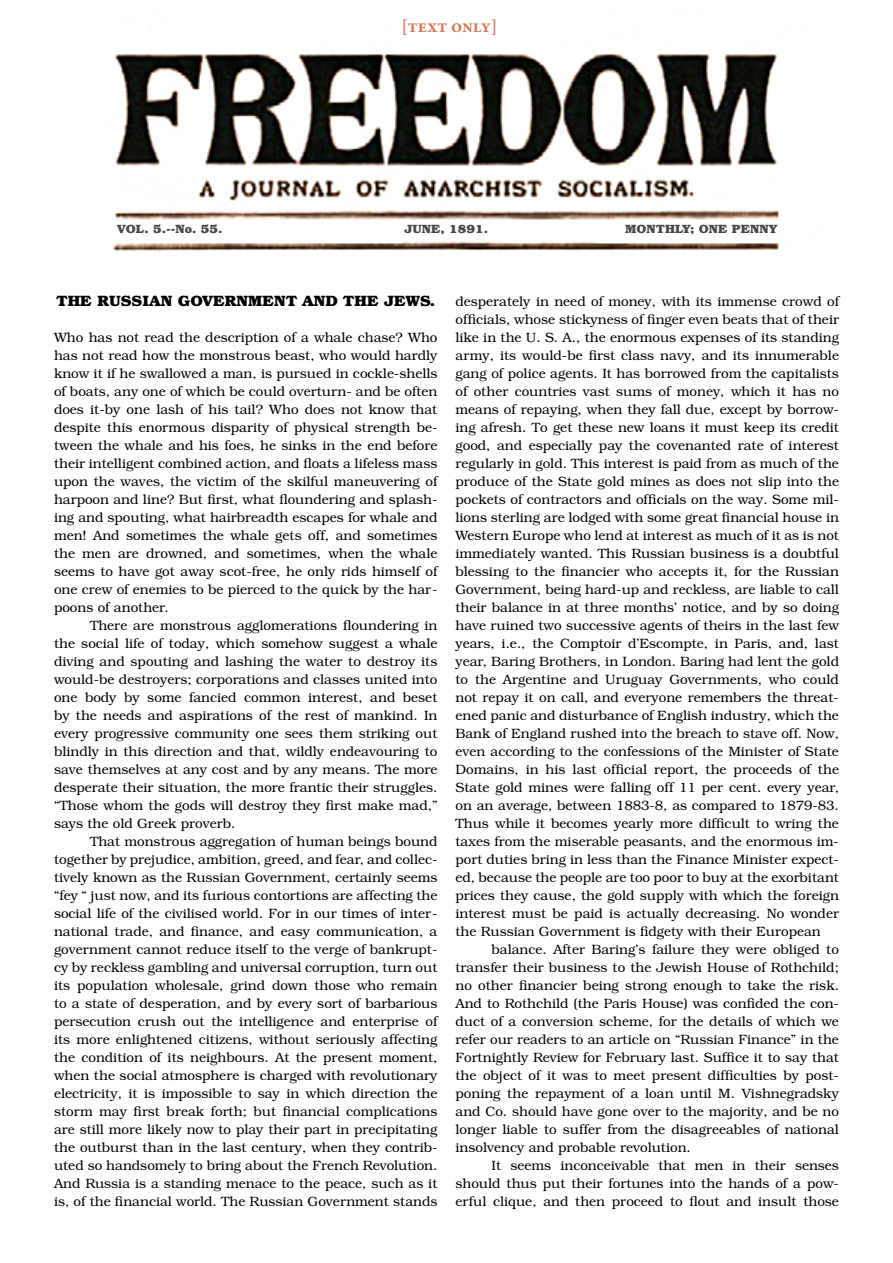
<style>
.page{position:relative;width:893px;height:1263px;background:#fff}
.page>*{position:absolute;margin:0;border:0;box-sizing:border-box;transform-origin:0 0}
.t1{font:700 18px "Minion Pro";color:#d57b5a}
.t2{font:700 15px "Bookman Std";color:#000}
.t3{font:300 13.5px/18px "Bookman Std";color:#000;text-align:justify}
.t4{font:700 12px "Bookman Std";color:#48484a}
</style>
<div class="page">
<img style="left:112px;top:53px;width:667px;height:199px">
<h1 class="t1" style="left:402px;top:13px;width:97px">[text only]</h1>
<p class="t4" style="left:117px;top:222px;width:107px">VOL. 5.--No. 55.</p>
<p class="t4" style="left:404px;top:222px;width:85px">JUNE, 1891.</p>
<p class="t4" style="left:625px;top:222px;width:154px">MONTHLY; ONE PENNY</p>
<p class="t2" style="left:56px;top:291px;width:381px">THE RUSSIAN GOVERNMENT AND THE JEWS.</p>
<p class="t3" style="left:54px;top:329px;width:385px">Who has not read the description of a whale chase? Who has not read how the monstrous beast, who would hardly know it if he swallowed a man, is pursued in cockle-shells of boats, any one of which be could overturn- and be often does it-by one lash of his tail? Who does not know that despite this enormous disparity of physical strength be&shy;tween the whale and his foes, he sinks in the end before their intelligent combined action, and floats a lifeless mass upon the waves, the victim of the skilful maneuvering of harpoon and line? But first, what floundering and splash&shy;ing and spouting, what hairbreadth escapes for whale and men! And sometimes the whale gets off, and sometimes the men are drowned, and sometimes, when the whale seems to have got away scot-free, he only rids himself of one crew of enemies to be pierced to the quick by the har&shy;poons of another.</p>
<p class="t3" style="left:54px;top:616px;width:385px;text-indent:36px">There are monstrous agglomerations floundering in the social life of today, which somehow suggest a whale diving and spouting and lashing the water to destroy its would-be destroyers; corporations and classes united into one body by some fancied common interest, and beset by the needs and aspirations of the rest of mankind. In every progressive community one sees them striking out blindly in this direction and that, wildly endeavouring to save themselves at any cost and by any means. The more desperate their situation, the more frantic their struggles. “Those whom the gods will destroy they first make mad,” says the old Greek proverb.</p>
<p class="t3" style="left:54px;top:832px;width:385px;text-indent:36px">That monstrous aggregation of human beings bound together by prejudice, ambition, greed, and fear, and collec&shy;tively known as the Russian Government, certainly seems “fey “ just now, and its furious contortions are affecting the social life of the civilised world. For in our times of inter&shy;national trade, and finance, and easy communication, a government cannot reduce itself to the verge of bankrupt&shy;cy by reckless gambling and universal corruption, turn out its population wholesale, grind down those who remain to a state of desperation, and by every sort of barbarious persecution crush out the intelligence and enterprise of its more enlightened citizens, without seriously affecting the condition of its neighbours. At the present moment, when the social atmosphere is charged with revolutionary electricity, it is impossible to say in which direction the storm may first break forth; but financial complications are still more likely now to play their part in precipitating the outburst than in the last century, when they contrib&shy;uted so handsomely to bring about the French Revolution.<br>And Russia is a standing menace to the peace, such as it is, of the financial world. The Russian Government stands</p>
<p class="t3" style="left:455px;top:292px;width:385px">desperately in need of money, with its immense crowd of officials, whose stickyness of finger even beats that of their like in the U. S. A., the enormous expenses of its standing army, its would-be first class navy, and its innumerable gang of police agents. It has borrowed from the capitalists of other countries vast sums of money, which it has no means of repaying, when they fall due, except by borrow&shy;ing afresh. To get these new loans it must keep its credit good, and especially pay the covenanted rate of interest regularly in gold. This interest is paid from as much of the produce of the State gold mines as does not slip into the pockets of contractors and officials on the way. Some mil&shy;lions sterling are lodged with some great financial house in Western Europe who lend at interest as much of it as is not immediately wanted. This Russian business is a doubtful blessing to the financier who accepts it, for the Russian Government, being hard-up and reckless, are liable to call their balance in at three months’ notice, and by so doing have ruined two successive agents of theirs in the last few years, i.e., the Comptoir d’Escompte, in Paris, and, last year, Baring Brothers, in London. Baring had lent the gold to the Argentine and Uruguay Governments, who could not repay it on call, and everyone remembers the threat&shy;ened panic and disturbance of English industry, which the Bank of England rushed into the breach to stave off. Now, even according to the confessions of the Minister of State Domains, in his last official report, the proceeds of the State gold mines were falling off 11 per cent. every year, on an average, between 1883-8, as compared to 1879-83.<br>Thus while it becomes yearly more difficult to wring the taxes from the miserable peasants, and the enormous im&shy;port duties bring in less than the Finance Minister expect&shy;ed, because the people are too poor to buy at the exorbitant prices they cause, the gold supply with which the foreign interest must be paid is actually decreasing. No wonder the Russian Government is fidgety with their European</p>
<p class="t3" style="left:455px;top:940px;width:385px;text-indent:36px">balance. After Baring’s failure they were obliged to transfer their business to the Jewish House of Rothchild; no other financier being strong enough to take the risk.<br>And to Rothchild (the Paris House) was confided the con&shy;duct of a conversion scheme, for the details of which we refer our readers to an article on “Russian Finance” in the Fortnightly Review for February last. Suffice it to say that the object of it was to meet present difficulties by post&shy;poning the repayment of a loan until M. Vishnegradsky and Co. should have gone over to the majority, and be no longer liable to suffer from the disagreeables of national insolvency and probable revolution.</p>
<p class="t3" style="left:455px;top:1156px;width:385px;text-indent:36px">It seems inconceivable that men in their senses should thus put their fortunes into the hands of a pow&shy;erful clique, and then proceed to flout and insult those</p>
</div>
